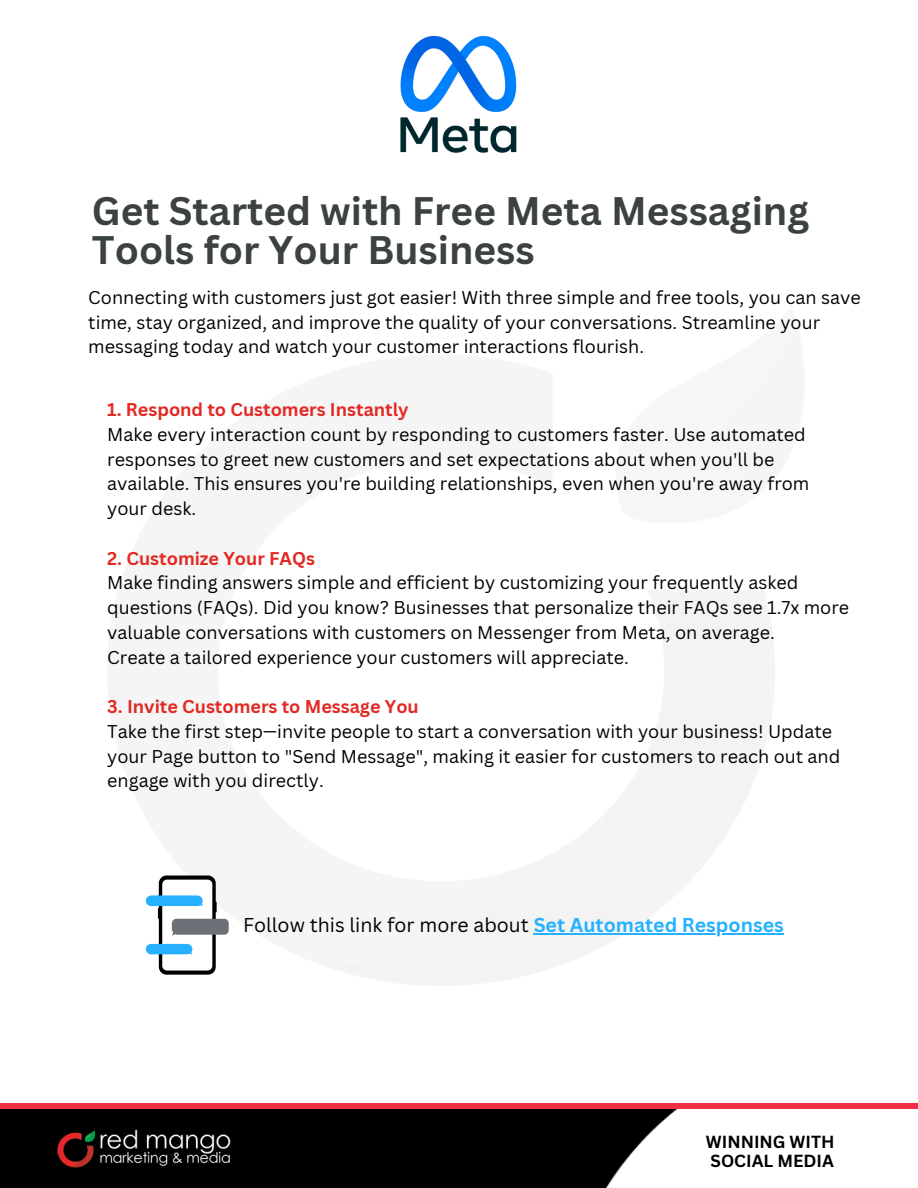
<style>
.page{position:relative;width:918px;height:1188px;background:#fff}
.page>*{position:absolute;margin:0;border:0;box-sizing:border-box;transform-origin:0 0}
.t1{font:700 38.85px/39.3px "Canva Sans";color:#3b4241}
.t2{font:19.5px "Canva Sans";color:#000}
.t3{font:18px/24.8px "Canva Sans";color:#000}
.t4{font:700 17.1px "Canva Sans";color:#000}
.s1{font-weight:700;color:#e22923}
.s2{font-weight:700;color:#25b1ff}
</style>
<div class="page">
<div style="left:0;top:1103px;width:918px;height:24px;background:#f12f44"></div>
<div style="left:0;top:1110px;width:918px;height:78px;background:#000"></div>
<img style="left:580px;top:1109px;width:338px;height:79px">
<img style="left:145px;top:591px;width:639px;height:394px">
<img style="left:57px;top:1129px;width:174px;height:39px">
<svg style="left:146px;top:876px;width:83px;height:98px"></svg>
<img style="left:400px;top:35px;width:117px;height:118px">
<hr style="left:534px;top:933px;width:250px;height:1px;background:#25b1ff">
<h2 class="t1" style="left:92px;top:190px;width:719px">Get Started with Free Meta Messaging<br>Tools for Your Business</h2>
<p class="t3" style="left:88px;top:284px;width:774px">Connecting with customers just got easier! With three simple and free tools, you can save time, stay organized, and improve the quality of your conversations. Streamline your messaging today and watch your customer interactions flourish.</p>
<p class="t3" style="left:107px;top:397px;width:704px"><span class="s1">1. Respond to Customers Instantly<br></span>Make every interaction count by responding to customers faster. Use automated responses to greet new customers and set expectations about when you'll be available. This ensures you're building relationships, even when you're away from your desk.</p>
<h1 class="t3" style="left:107px;top:545px;width:743px"><span class="s1">2. Customize Your FAQs<br></span>Make finding answers simple and efficient by customizing your frequently asked questions (FAQs). Did you know? Businesses that personalize their FAQs see 1.7x more valuable conversations with customers on Messenger from Meta, on average.<br>Create a tailored experience your customers will appreciate.</h1>
<h2 class="t3" style="left:107px;top:694px;width:735px"><span class="s1">3. Invite Customers to Message You<br></span>Take the first step—invite people to start a conversation with your business! Update your Page button to "Send Message", making it easier for customers to reach out and engage with you directly.</h2>
<h2 class="t2" style="left:243px;top:911px;width:542px">Follow this link for more about <span class="s2">Set Automated Responses</span></h2>
<p class="t4" style="left:706px;top:1129px;width:130px">WINNING WITH</p>
<h2 class="t4" style="left:711px;top:1149px;width:125px">SOCIAL MEDIA</h2>
</div>
